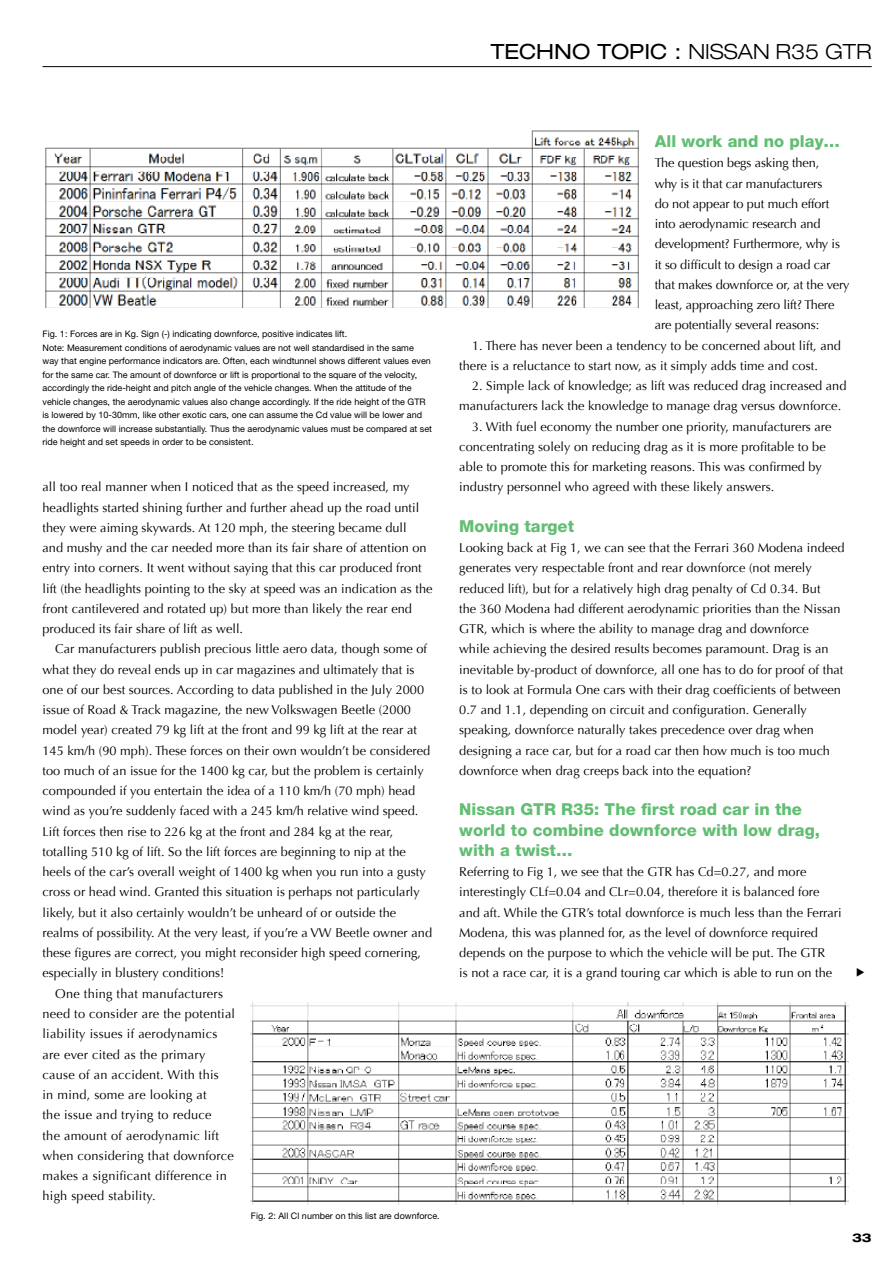
<style>
.page{position:relative;width:893px;height:1263px;background:#fff}
.page>*{position:absolute;margin:0;border:0;box-sizing:border-box;transform-origin:0 0}
.t1{font:expanded 21px "Helvetica Neue";color:#000}
.t2{font:800 16.5px/20.2px "Helvetica Neue";letter-spacing:.005em;color:#61be73}
.t3{font:12.75px/20.2px "Optima";letter-spacing:.005em;color:#000}
.t4{font:700 expanded 12px "Helvetica Neue";color:#000}
.t5{font:9px/13.5px "Helvetica Neue";letter-spacing:.005em;color:#000}
.s1{font-weight:300}
</style>
<div class="page">
<hr style="left:43px;top:66px;width:829px;height:1px;background:#000">
<img style="left:45px;top:130px;width:594px;height:178px">
<img style="left:251px;top:1002px;width:598px;height:202px">
<h1 class="t1" style="left:491px;top:39px;width:382px">TECHNO TOPIC : <span class="s1">NISSAN R35 GTR</span></h1>
<p class="t5" style="left:43px;top:327px;width:391px">Fig. 1: Forces are in Kg. Sign (-) indicating downforce, positive indicates lift.<br>Note: Measurement conditions of aerodynamic values are not well standardised in the same way that engine performance indicators are. Often, each windtunnel shows different values even for the same car. The amount of downforce or lift is proportional to the square of the velocity, accordingly the ride-height and pitch angle of the vehicle changes. When the attitude of the vehicle changes, the aerodynamic values also change accordingly. If the ride height of the GTR is lowered by 10-30mm, like other exotic cars, one can assume the Cd value will be lower and the downforce will increase substantially. Thus the aerodynamic values must be compared at set ride height and set speeds in order to be consistent.</p>
<p class="t3" style="left:43px;top:477px;width:391px">all too real manner when I noticed that as the speed increased, my headlights started shining further and further ahead up the road until they were aiming skywards. At 120 mph, the steering became dull<br>and mushy and the car needed more than its fair share of attention on entry into corners. It went without saying that this car produced front lift (the headlights pointing to the sky at speed was an indication as the front cantilevered and rotated up) but more than likely the rear end produced its fair share of lift as well.</p>
<p class="t3" style="left:55px;top:639px;width:373px">Car manufacturers publish precious little aero data, though some of</p>
<p class="t3" style="left:43px;top:659px;width:374px">what they do reveal ends up in car magazines and ultimately that is</p>
<p class="t3" style="left:43px;top:680px;width:383px">one of our best sources. According to data published in the July 2000</p>
<p class="t3" style="left:43px;top:700px;width:370px">issue of Road &amp; Track magazine, the new Volkswagen Beetle (2000</p>
<p class="t3" style="left:43px;top:720px;width:376px">model year) created 79 kg lift at the front and 99 kg lift at the rear at</p>
<p class="t3" style="left:43px;top:740px;width:389px">145 km/h (90 mph). These forces on their own wouldn’t be considered</p>
<p class="t3" style="left:43px;top:761px;width:383px">too much of an issue for the 1400 kg car, but the problem is certainly</p>
<p class="t3" style="left:43px;top:781px;width:374px">compounded if you entertain the idea of a 110 km/h (70 mph) head</p>
<p class="t3" style="left:43px;top:801px;width:377px">wind as you’re suddenly faced with a 245 km/h relative wind speed.</p>
<p class="t3" style="left:43px;top:821px;width:352px">Lift forces then rise to 226 kg at the front and 284 kg at the rear,</p>
<p class="t3" style="left:43px;top:842px;width:365px">totalling 510 kg of lift. So the lift forces are beginning to nip at the</p>
<p class="t3" style="left:43px;top:862px;width:385px">heels of the car’s overall weight of 1400 kg when you run into a gusty</p>
<p class="t3" style="left:43px;top:882px;width:379px">cross or head wind. Granted this situation is perhaps not particularly</p>
<p class="t3" style="left:43px;top:902px;width:355px">likely, but it also certainly wouldn’t be unheard of or outside the</p>
<p class="t3" style="left:43px;top:923px;width:391px">realms of possibility. At the very least, if you’re a VW Beetle owner and</p>
<p class="t3" style="left:43px;top:943px;width:380px">these figures are correct, you might reconsider high speed cornering,</p>
<p class="t3" style="left:43px;top:963px;width:183px">especially in blustery conditions!</p>
<p class="t3" style="left:55px;top:983px;width:169px">One thing that manufacturers</p>
<p class="t3" style="left:43px;top:1004px;width:194px">need to consider are the potential</p>
<p class="t3" style="left:43px;top:1024px;width:176px">liability issues if aerodynamics</p>
<p class="t3" style="left:43px;top:1044px;width:164px">are ever cited as the primary</p>
<p class="t3" style="left:43px;top:1064px;width:178px">cause of an accident. With this</p>
<p class="t3" style="left:43px;top:1085px;width:166px">in mind, some are looking at</p>
<p class="t3" style="left:43px;top:1105px;width:170px">the issue and trying to reduce</p>
<p class="t3" style="left:43px;top:1125px;width:178px">the amount of aerodynamic lift</p>
<p class="t3" style="left:43px;top:1145px;width:193px">when considering that downforce</p>
<p class="t3" style="left:43px;top:1166px;width:186px">makes a significant difference in</p>
<p class="t3" style="left:43px;top:1186px;width:115px">high speed stability.</p>
<p class="t5" style="left:251px;top:1209px;width:190px">Fig. 2: All Cl number on this list are downforce.</p>
<p class="t2" style="left:655px;top:131px;width:187px">All work and no play…</p>
<p class="t3" style="left:655px;top:153px;width:196px">The question begs asking then,<br>why is it that car manufacturers<br>do not appear to put much effort into aerodynamic research and development? Furthermore, why is it so difficult to design a road car that makes downforce or, at the very least, approaching zero lift? There are potentially several reasons:</p>
<p class="t3" style="left:459px;top:335px;width:383px;text-indent:13px">1. There has never been a tendency to be concerned about lift, and there is a reluctance to start now, as it simply adds time and cost.</p>
<p class="t3" style="left:459px;top:376px;width:389px;text-indent:13px">2. Simple lack of knowledge; as lift was reduced drag increased and manufacturers lack the knowledge to manage drag versus downforce.</p>
<p class="t3" style="left:459px;top:416px;width:374px;text-indent:13px">3. With fuel economy the number one priority, manufacturers are concentrating solely on reducing drag as it is more profitable to be able to promote this for marketing reasons. This was confirmed by industry personnel who agreed with these likely answers.</p>
<p class="t2" style="left:459px;top:516px;width:116px">Moving target</p>
<p class="t3" style="left:459px;top:538px;width:387px">Looking back at Fig 1, we can see that the Ferrari 360 Modena indeed generates very respectable front and rear downforce (not merely reduced lift), but for a relatively high drag penalty of Cd 0.34. But<br>the 360 Modena had different aerodynamic priorities than the Nissan GTR, which is where the ability to manage drag and downforce<br>while achieving the desired results becomes paramount. Drag is an inevitable by-product of downforce, all one has to do for proof of that is to look at Formula One cars with their drag coefficients of between 0.7 and 1.1, depending on circuit and configuration. Generally speaking, downforce naturally takes precedence over drag when designing a race car, but for a road car then how much is too much downforce when drag creeps back into the equation?</p>
<p class="t2" style="left:459px;top:799px;width:362px">Nissan GTR R35: The first road car in the world to combine downforce with low drag, with a twist…</p>
<p class="t3" style="left:459px;top:862px;width:384px">Referring to Fig 1, we see that the GTR has Cd=0.27, and more interestingly CLf=0.04 and CLr=0.04, therefore it is balanced fore and aft. While the GTR’s total downforce is much less than the Ferrari Modena, this was planned for, as the level of downforce required depends on the purpose to which the vehicle will be put. The GTR<br>is not a race car, it is a grand touring car which is able to run on the</p>
<p class="t4" style="left:852px;top:1230px;width:21px">33</p>
</div>
